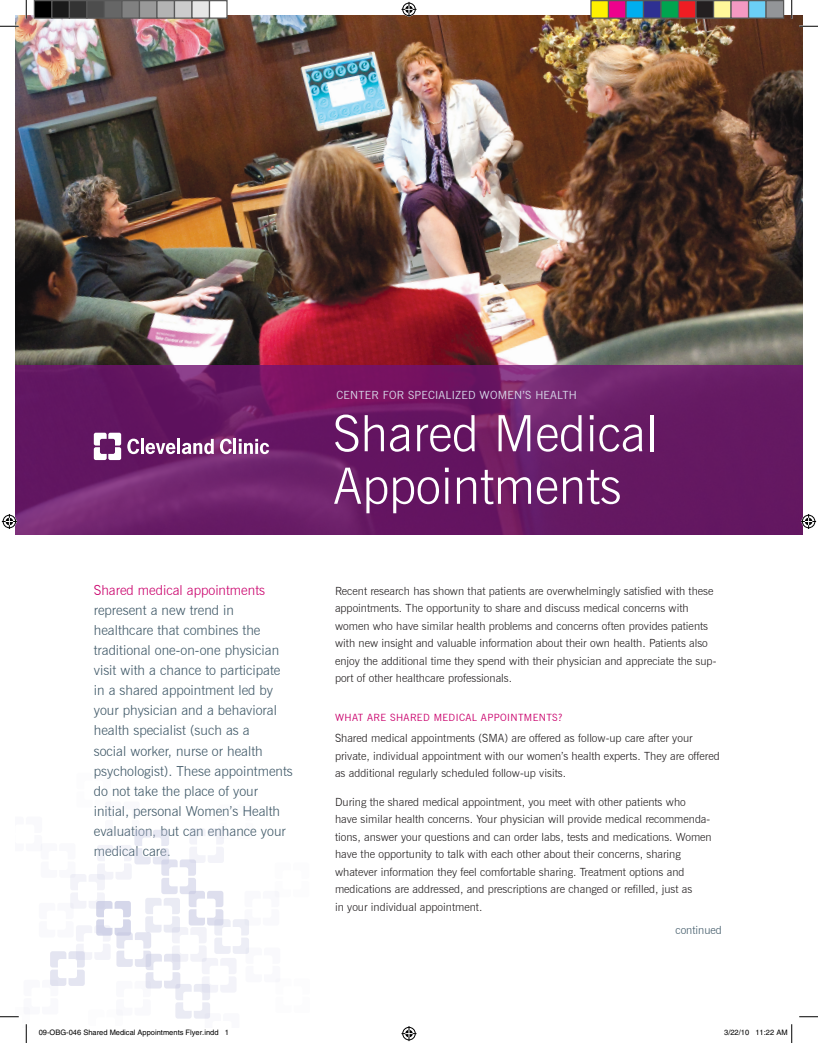
<style>
.page{position:relative;width:818px;height:1043px;background:#fff}
.page>*{position:absolute;margin:0;border:0;box-sizing:border-box;transform-origin:0 0}
.t1{font:300 50px/52.5px "News Gothic BT";color:#fff}
.t2{font:300 13.75px/20px "News Gothic BT";color:#405968}
.t3{font:300 13.75px "News Gothic BT";color:#ca016c}
.t4{font:300 11.25px/17.5px "News Gothic BT";color:#231f20}
.t5{font:11.25px "News Gothic BT";letter-spacing:.02em;color:#d9dbec}
.t6{font:300 11.25px "News Gothic BT";color:#405968}
.t7{font:10px "News Gothic BT";letter-spacing:.04em;color:#ca016c}
.t8{font:7.5px "Helvetica";color:#000}
</style>
<div class="page">
<img style="left:15px;top:15px;width:787px;height:350px">
<svg style="left:15px;top:365px;width:787px;height:170px;background:#691b65"></svg>
<svg style="left:94px;top:432px;width:27px;height:28px"></svg>
<svg style="left:127px;top:438px;width:12px;height:16px"></svg>
<hr style="left:141px;top:439px;width:3px;height:15px;background:#fff">
<svg style="left:145px;top:443px;width:30px;height:11px"></svg>
<hr style="left:177px;top:439px;width:3px;height:15px;background:#fff">
<svg style="left:220px;top:438px;width:12px;height:16px"></svg>
<hr style="left:233px;top:439px;width:3px;height:15px;background:#fff">
<svg style="left:239px;top:439px;width:30px;height:15px"></svg>
<svg style="left:182px;top:439px;width:32px;height:15px"></svg>
<svg style="left:0;top:25px;width:19px;height:2px"></svg>
<svg style="left:799px;top:25px;width:19px;height:2px"></svg>
<svg style="left:799px;top:1016px;width:19px;height:1px"></svg>
<svg style="left:25px;top:0;width:2px;height:19px"></svg>
<svg style="left:790px;top:0;width:2px;height:19px"></svg>
<svg style="left:401px;top:2px;width:15px;height:15px"></svg>
<svg style="left:401px;top:1026px;width:15px;height:15px"></svg>
<svg style="left:2px;top:514px;width:15px;height:15px"></svg>
<svg style="left:801px;top:514px;width:15px;height:15px"></svg>
<div style="left:34px;top:1px;width:18px;height:17px;background:#000"></div>
<div style="left:34px;top:0;width:18px;height:19px;border:1px solid #595959"></div>
<div style="left:52px;top:1px;width:17px;height:17px;background:#1a1a1a"></div>
<div style="left:51px;top:0;width:19px;height:19px;border:1px solid #595959"></div>
<div style="left:69px;top:1px;width:18px;height:17px;background:#333"></div>
<div style="left:69px;top:0;width:19px;height:19px;border:1px solid #595959"></div>
<div style="left:87px;top:1px;width:17px;height:17px;background:#4d4d4d"></div>
<div style="left:86px;top:0;width:19px;height:19px;border:1px solid #595959"></div>
<div style="left:104px;top:1px;width:18px;height:17px;background:#666"></div>
<div style="left:104px;top:0;width:18px;height:19px;border:1px solid #595959"></div>
<div style="left:122px;top:1px;width:17px;height:17px;background:#808080"></div>
<div style="left:121px;top:0;width:19px;height:19px;border:1px solid #595959"></div>
<div style="left:139px;top:1px;width:18px;height:17px;background:#999"></div>
<div style="left:139px;top:0;width:19px;height:19px;border:1px solid #595959"></div>
<div style="left:157px;top:1px;width:17px;height:17px;background:#b3b3b3"></div>
<div style="left:156px;top:0;width:19px;height:19px;border:1px solid #595959"></div>
<div style="left:174px;top:1px;width:18px;height:17px;background:#ccc"></div>
<div style="left:174px;top:0;width:18px;height:19px;border:1px solid #595959"></div>
<div style="left:192px;top:1px;width:17px;height:17px;background:#e6e6e6"></div>
<div style="left:191px;top:0;width:19px;height:19px;border:1px solid #595959"></div>
<div style="left:209px;top:1px;width:18px;height:17px;background:#fff"></div>
<div style="left:209px;top:0;width:19px;height:19px;border:1px solid #595959"></div>
<div style="left:591px;top:1px;width:17px;height:17px;background:#fff101"></div>
<div style="left:590px;top:0;width:19px;height:19px;border:1px solid #595959"></div>
<div style="left:608px;top:1px;width:18px;height:17px;background:#ed028c"></div>
<div style="left:608px;top:0;width:18px;height:19px;border:1px solid #595959"></div>
<div style="left:626px;top:1px;width:17px;height:17px;background:#00aeef"></div>
<div style="left:625px;top:0;width:19px;height:19px;border:1px solid #595959"></div>
<div style="left:643px;top:1px;width:18px;height:17px;background:#2e3092"></div>
<div style="left:642px;top:0;width:19px;height:19px;border:1px solid #595959"></div>
<div style="left:661px;top:1px;width:17px;height:17px;background:#00a54f"></div>
<div style="left:660px;top:0;width:19px;height:19px;border:1px solid #595959"></div>
<div style="left:678px;top:1px;width:18px;height:17px;background:#ee1d23"></div>
<div style="left:678px;top:0;width:18px;height:19px;border:1px solid #595959"></div>
<div style="left:696px;top:1px;width:17px;height:17px;background:#231f20"></div>
<div style="left:695px;top:0;width:19px;height:19px;border:1px solid #595959"></div>
<div style="left:713px;top:1px;width:18px;height:17px;background:#fff79a"></div>
<div style="left:712px;top:0;width:19px;height:19px;border:1px solid #595959"></div>
<div style="left:731px;top:1px;width:17px;height:17px;background:#f499c2"></div>
<div style="left:730px;top:0;width:19px;height:19px;border:1px solid #595959"></div>
<div style="left:748px;top:1px;width:18px;height:17px;background:#6bcff6"></div>
<div style="left:748px;top:0;width:18px;height:19px;border:1px solid #595959"></div>
<div style="left:766px;top:1px;width:17px;height:17px;background:#939598"></div>
<div style="left:765px;top:0;width:19px;height:19px;border:1px solid #595959"></div>
<svg style="left:0;top:828px;width:249px;height:214px"></svg>
<svg style="left:791px;top:1024px;width:1px;height:18px"></svg>
<p class="t3" style="left:94px;top:582px;width:173px">Shared medical appointments</p>
<p class="t2" style="left:94px;top:600px;width:200px">represent a new trend in healthcare that combines the traditional one-on-one physician visit with a chance to participate in a shared appointment led by your physician and a behavioral health specialist (such as a<br>social worker, nurse or health psychologist). These appointments do not take the place of your initial, personal Women’s Health evaluation, but can enhance your medical care.</p>
<p class="t5" style="left:336px;top:388px;width:239px">CENTER FOR SPECIALIZED WOMEN’S HEALTH</p>
<h1 class="t1" style="left:333px;top:407px;width:326px">Shared Medical<br>Appointments</h1>
<p class="t4" style="left:335px;top:581px;width:383px">Recent research has shown that patients are overwhelmingly satisfied with these appointments. The opportunity to share and discuss medical concerns with women who have similar health problems and concerns often provides patients with new insight and valuable information about their own health. Patients also enjoy the additional time they spend with their physician and appreciate the sup&shy;port of other healthcare professionals.</p>
<p class="t7" style="left:335px;top:711px;width:229px">WHAT ARE SHARED MEDICAL APPOINTMENTS?</p>
<p class="t4" style="left:335px;top:729px;width:386px">Shared medical appointments (SMA) are offered as follow-up care after your private, individual appointment with our women’s health experts. They are offered as additional regularly scheduled follow-up visits.</p>
<p class="t4" style="left:335px;top:793px;width:378px">During the shared medical appointment, you meet with other patients who<br>have similar health concerns. Your physician will provide medical recommenda&shy;tions, answer your questions and can order labs, tests and medications. Women have the opportunity to talk with each other about their concerns, sharing whatever information they feel comfortable sharing. Treatment options and medications are addressed, and prescriptions are changed or refilled, just as<br>in your individual appointment.</p>
<p class="t6" style="left:675px;top:923px;width:48px">continued</p>
<p class="t8" style="left:39px;top:1028px;width:192px">09-OBG-046 Shared Medical Appointments Flyer.indd 1</p>
<p class="t8" style="left:724px;top:1028px;width:65px">3/22/10 11:22 AM</p>
</div>
